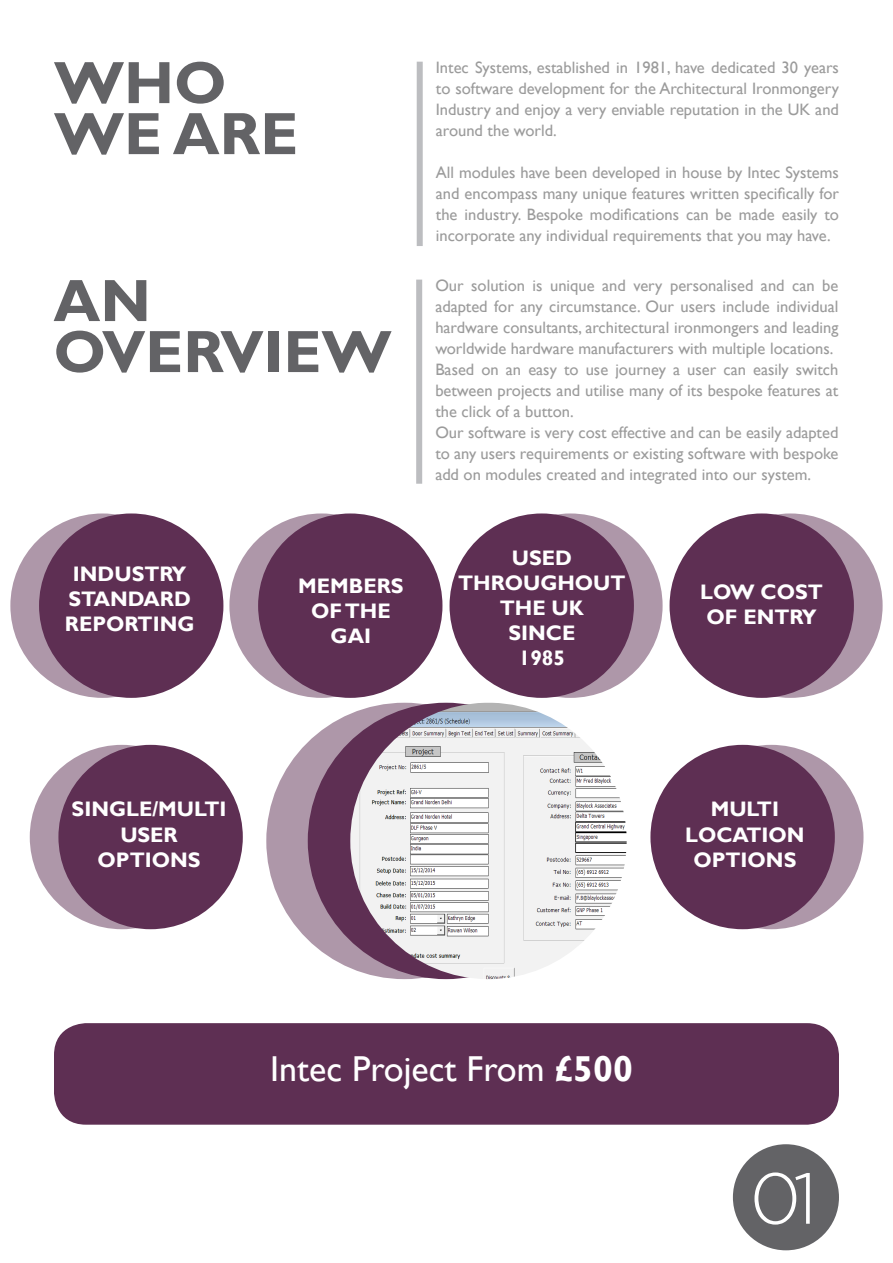
<style>
.page{position:relative;width:893px;height:1263px;background:#fff}
.page>*{position:absolute;margin:0;border:0;box-sizing:border-box;transform-origin:0 0}
.t1{font:300 72px "Regencie";color:#fff}
.t2{font:700 60px/51px "Gill Sans";color:#636366}
.t3{font:36px "Gill Sans";color:#fff}
.t4{font:700 21px/25.2px "Gill Sans";color:#fff;text-align:center}
.t5{font:16.5px/21px "Gill Sans";color:#9b9b9b;text-align:justify}
.s1{font-weight:700}
</style>
<div class="page">
<div style="left:417px;top:62px;width:6px;height:184px;background:#bcbdc0"></div>
<div style="left:416px;top:280px;width:6px;height:204px;background:#bcbdc0"></div>
<div style="left:10px;top:513px;width:185px;height:185px;background:#ae97a9;border-radius:50%"></div>
<div style="left:39px;top:513px;width:184px;height:185px;background:#5e2f53;border-radius:50%"></div>
<div style="left:478px;top:513px;width:185px;height:185px;background:#ae97a9;border-radius:50%"></div>
<div style="left:450px;top:513px;width:184px;height:185px;background:#5e2f53;border-radius:50%"></div>
<div style="left:229px;top:513px;width:185px;height:185px;background:#ae97a9;border-radius:50%"></div>
<div style="left:258px;top:513px;width:184px;height:185px;background:#5e2f53;border-radius:50%"></div>
<div style="left:698px;top:513px;width:185px;height:185px;background:#ae97a9;border-radius:50%"></div>
<div style="left:669px;top:513px;width:185px;height:185px;background:#5e2f53;border-radius:50%"></div>
<div style="left:266px;top:703px;width:277px;height:276px;background:#ae97a9;border-radius:50%"></div>
<div style="left:308px;top:703px;width:276px;height:276px;background:#5e2f53;border-radius:50%"></div>
<img style="left:350px;top:703px;width:277px;height:276px;border-radius:137px">
<div style="left:679px;top:745px;width:184px;height:184px;background:#ae97a9;border-radius:50%"></div>
<div style="left:650px;top:745px;width:185px;height:184px;background:#5e2f53;border-radius:50%"></div>
<div style="left:30px;top:745px;width:184px;height:184px;background:#ae97a9;border-radius:50%"></div>
<div style="left:58px;top:745px;width:185px;height:184px;background:#5e2f53;border-radius:50%"></div>
<div style="left:733px;top:1144px;width:106px;height:106px;background:#636366;border-radius:50%"></div>
<div style="left:56px;top:1025px;width:781px;height:97px;background:#5e2f53;border-radius:30px"></div>
<div style="left:54px;top:1023px;width:785px;height:102px;border:4px solid #5e2f53;border-radius:30px"></div>
<p class="t2" style="left:54px;top:59px;width:174px">WHO</p>
<p class="t2" style="left:54px;top:110px;width:246px">WE ARE</p>
<p class="t2" style="left:53px;top:277px;width:340px">AN<br>OVERVIEW</p>
<p class="t4" style="left:73px;top:561px;width:115px">INDUSTRY</p>
<p class="t4" style="left:68px;top:587px;width:124px">STANDARD</p>
<p class="t4" style="left:65px;top:612px;width:131px">REPORTING</p>
<p class="t4" style="left:298px;top:573px;width:107px">MEMBERS<br>OF THE</p>
<p class="t4" style="left:331px;top:624px;width:42px">GAI</p>
<p class="t5" style="left:436px;top:57px;width:405px">Intec Systems, established in 1981, have dedicated 30 years to software development for the Architectural Ironmongery Industry and enjoy a very enviable reputation in the UK and around the world.</p>
<p class="t5" style="left:436px;top:162px;width:405px">All modules have been developed in house by Intec Systems and encompass many unique features written specifically for the industry. Bespoke modifications can be made easily to incorporate any individual requirements that you may have.</p>
<p class="t5" style="left:435px;top:275px;width:405px">Our solution is unique and very personalised and can be adapted for any circumstance. Our users include individual hardware consultants, architectural ironmongers and leading worldwide hardware manufacturers with multiple locations.</p>
<p class="t5" style="left:435px;top:359px;width:405px">Based on an easy to use journey a user can easily switch between projects and utilise many of its bespoke features at the click of a button.</p>
<p class="t5" style="left:435px;top:422px;width:405px">Our software is very cost effective and can be easily adapted to any users requirements or existing software with bespoke add on modules created and integrated into our system.</p>
<p class="t4" style="left:512px;top:545px;width:62px">USED</p>
<p class="t4" style="left:458px;top:571px;width:169px">THROUGHOUT<br>THE UK</p>
<p class="t4" style="left:508px;top:621px;width:68px">SINCE</p>
<p class="t4" style="left:519px;top:646px;width:48px">1985</p>
<p class="t4" style="left:700px;top:580px;width:124px">LOW COST</p>
<p class="t4" style="left:706px;top:605px;width:112px">OF ENTRY</p>
<p class="t4" style="left:72px;top:797px;width:156px">SINGLE/MULTI</p>
<p class="t4" style="left:120px;top:822px;width:59px">USER</p>
<p class="t4" style="left:98px;top:848px;width:105px">OPTIONS</p>
<p class="t4" style="left:711px;top:797px;width:70px">MULTI</p>
<p class="t4" style="left:685px;top:822px;width:121px">LOCATION</p>
<p class="t4" style="left:693px;top:848px;width:105px">OPTIONS</p>
<p class="t3" style="left:270px;top:1048px;width:364px">Intec Project From <span class="s1">£500</span></p>
<p class="t1" style="left:751px;top:1152px;width:63px">01</p>
</div>
